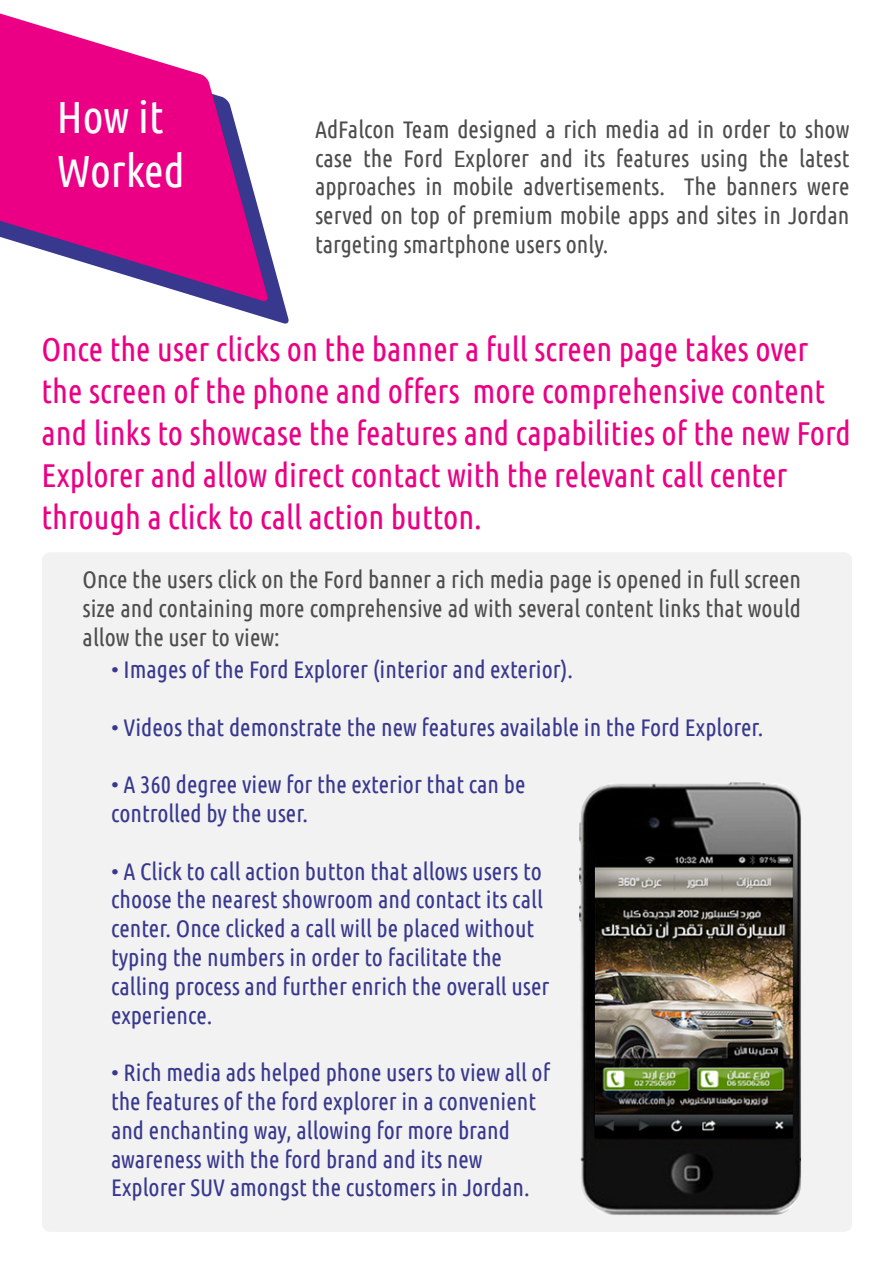
<style>
.page{position:relative;width:893px;height:1263px;background:#fff}
.page>*{position:absolute;margin:0;border:0;box-sizing:border-box;transform-origin:0 0}
.t1{font:45px/54px "Ubuntu Condensed";color:#fff}
.t2{font:33px/42px "Ubuntu Condensed";color:#eb0085}
.t3{font:24px/28.8px "Ubuntu Condensed";color:#38388e}
.t4{font:24px/28.8px "Ubuntu Condensed";color:#4d4d4d;text-align:justify}
.s1{font-family:"Myriad Pro"}
</style>
<div class="page">
<svg style="left:214px;top:244px;width:75px;height:80px"></svg>
<svg style="left:0;top:13px;width:268px;height:289px;fill:#eb0085"></svg>
<div style="left:42px;top:552px;width:810px;height:680px;background:#f2f2f2;border-radius:8px"></div>
<img style="left:579px;top:782px;width:222px;height:433px">
<h1 class="t1" style="left:57px;top:88px;width:130px">How it<br>Worked</h1>
<p class="t4" style="left:315px;top:114px;width:536px">AdFalcon Team designed a rich media ad in order to show case the Ford <span class="s1">E</span>xplorer and its features using the latest approaches in mobile advertisements. The banners were served on top of premium mobile apps and sites in Jordan targeting smartphone users only.</p>
<p class="t2" style="left:42px;top:327px;width:811px">Once the user clicks on the banner a full screen page takes over the screen of the phone and offers more comprehensive content and links to showcase the features and capabilities of the new Ford Explorer and allow direct contact with the relevant call center through a click to call action button.</p>
<p class="t4" style="left:83px;top:565px;width:720px">Once the users click on the Ford banner a rich media page is opened in full screen size and containing more comprehensive ad with several content links that would allow the user to view:</p>
<p class="t3" style="left:111px;top:654px;width:464px">• Images of the Ford Explorer (interior and exterior).</p>
<p class="t3" style="left:111px;top:712px;width:654px">• Videos that demonstrate the new features available in the Ford Explorer.</p>
<p class="t3" style="left:111px;top:769px;width:416px">• A 360 degree view for the exterior that can be controlled by the user.</p>
<p class="t3" style="left:111px;top:856px;width:440px">• A Click to call action button that allows users to choose the nearest showroom and contact its call center. Once clicked a call will be placed without typing the numbers in order to facilitate the calling process and further enrich the overall user experience.</p>
<p class="t3" style="left:111px;top:1057px;width:440px">• Rich media ads helped phone users to view all of the features of the ford explorer in a convenient and enchanting way, allowing for more brand awareness with the ford brand and its new Explorer SUV amongst the customers in Jordan.</p>
</div>
